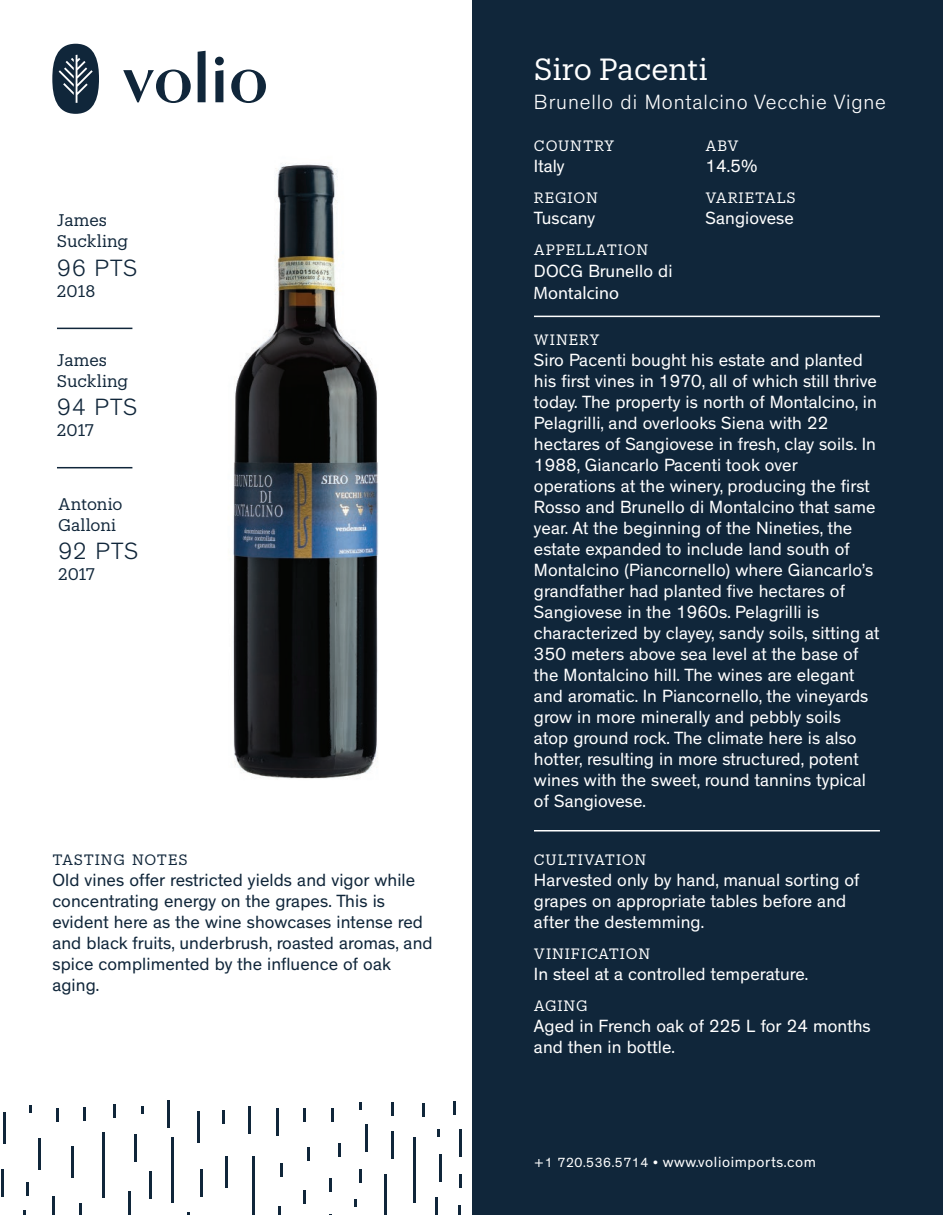
<style>
.page{position:relative;width:945px;height:1215px;background:#fff}
.page>*{position:absolute;margin:0;border:0;box-sizing:border-box;transform-origin:0 0}
.t1{font:30px "Produkt";letter-spacing:-.005em;color:#fff}
.t2{font:300 24px "Theinhardt";letter-spacing:.04em;color:#10263a}
.t3{font:300 21px "Theinhardt";letter-spacing:.04em;color:#fff}
.t4{font:18px/21px "Theinhardt";letter-spacing:.005em;color:#fff}
.t5{font:18px/21px "Theinhardt";letter-spacing:.005em;color:#10263a}
.t6{font:18px "Myriad Pro";color:#fff}
.t7{font:16.5px/21px "Produkt";color:#10263a}
.t8{font:15px "Theinhardt";letter-spacing:.04em;color:#fff}
.t9{font:14.7px "Produkt";letter-spacing:.06em;color:#fff}
.t10{font:14.7px "Produkt";letter-spacing:.045em;color:#10263a}
.s1{font-size:13.5px}
</style>
<div class="page">
<img style="left:57px;top:100px;width:322px;height:679px">
<div style="left:472px;top:0;width:471px;height:1215px;background:#10263a"></div>
<hr style="left:57px;top:328px;width:75px;height:1px;background:#10263a">
<svg style="left:52px;top:44px;width:47px;height:70px"></svg>
<svg style="left:198px;top:51px;width:8px;height:51px"></svg>
<svg style="left:215px;top:57px;width:9px;height:45px"></svg>
<svg style="left:123px;top:70px;width:68px;height:33px"></svg>
<svg style="left:231px;top:70px;width:35px;height:33px"></svg>
<hr style="left:276px;top:1109px;width:3px;height:27px;background:#10263a">
<hr style="left:248px;top:1106px;width:3px;height:27px;background:#10263a">
<hr style="left:1px;top:1170px;width:3px;height:27px;background:#10263a">
<hr style="left:128px;top:1191px;width:3px;height:24px;background:#10263a">
<hr style="left:439px;top:1154px;width:2px;height:27px;background:#10263a">
<hr style="left:200px;top:1169px;width:2px;height:27px;background:#10263a">
<hr style="left:168px;top:1100px;width:2px;height:27px;background:#10263a">
<hr style="left:134px;top:1134px;width:3px;height:27px;background:#10263a">
<hr style="left:391px;top:1132px;width:3px;height:27px;background:#10263a">
<hr style="left:459px;top:1129px;width:3px;height:27px;background:#10263a">
<hr style="left:149px;top:1171px;width:3px;height:27px;background:#10263a">
<hr style="left:365px;top:1124px;width:3px;height:27px;background:#10263a">
<hr style="left:252px;top:1156px;width:3px;height:59px;background:#10263a">
<svg style="left:435px;top:1197px;width:2px;height:18px"></svg>
<svg style="left:278px;top:1206px;width:2px;height:9px"></svg>
<hr style="left:172px;top:1137px;width:2px;height:66px;background:#10263a">
<hr style="left:384px;top:1174px;width:3px;height:41px;background:#10263a">
<hr style="left:52px;top:1196px;width:3px;height:19px;background:#10263a">
<svg style="left:458px;top:1206px;width:3px;height:9px"></svg>
<hr style="left:414px;top:1137px;width:2px;height:65px;background:#10263a">
<hr style="left:102px;top:1132px;width:3px;height:66px;background:#10263a">
<hr style="left:113px;top:1104px;width:3px;height:14px;background:#10263a">
<hr style="left:391px;top:1102px;width:3px;height:14px;background:#10263a">
<svg style="left:303px;top:1191px;width:3px;height:13px"></svg>
<svg style="left:79px;top:1203px;width:3px;height:12px"></svg>
<svg style="left:330px;top:1178px;width:2px;height:13px"></svg>
<svg style="left:359px;top:1169px;width:3px;height:13px"></svg>
<svg style="left:83px;top:1107px;width:3px;height:13px"></svg>
<svg style="left:338px;top:1144px;width:3px;height:13px"></svg>
<svg style="left:459px;top:1175px;width:3px;height:13px"></svg>
<svg style="left:281px;top:1163px;width:2px;height:14px"></svg>
<hr style="left:307px;top:1147px;width:3px;height:14px;background:#10263a">
<hr style="left:56px;top:1108px;width:3px;height:14px;background:#10263a">
<hr style="left:331px;top:1108px;width:3px;height:14px;background:#10263a">
<hr style="left:222px;top:1110px;width:3px;height:14px;background:#10263a">
<svg style="left:454px;top:1102px;width:2px;height:13px"></svg>
<hr style="left:26px;top:1182px;width:3px;height:14px;background:#10263a">
<svg style="left:422px;top:1104px;width:3px;height:13px"></svg>
<hr style="left:303px;top:1108px;width:3px;height:14px;background:#10263a">
<hr style="left:198px;top:1111px;width:2px;height:31px;background:#10263a">
<hr style="left:38px;top:1138px;width:3px;height:31px;background:#10263a">
<hr style="left:71px;top:1147px;width:2px;height:31px;background:#10263a">
<hr style="left:3px;top:1112px;width:3px;height:31px;background:#10263a">
<hr style="left:226px;top:1157px;width:2px;height:31px;background:#10263a">
<svg style="left:438px;top:1129px;width:2px;height:8px"></svg>
<svg style="left:354px;top:1199px;width:3px;height:8px"></svg>
<svg style="left:29px;top:1106px;width:3px;height:7px"></svg>
<svg style="left:141px;top:1106px;width:3px;height:7px"></svg>
<svg style="left:359px;top:1102px;width:3px;height:8px"></svg>
<hr style="left:534px;top:316px;width:346px;height:1px;background:#fff">
<hr style="left:534px;top:830px;width:346px;height:2px;background:#fff">
<hr style="left:57px;top:467px;width:75px;height:1px;background:#10263a">
<p class="t7" style="left:57px;top:209px;width:73px">James<br>Suckling</p>
<h2 class="t2" style="left:57px;top:254px;width:82px">96 PTS</h2>
<p class="t7" style="left:57px;top:279px;width:40px">2018</p>
<p class="t7" style="left:57px;top:349px;width:73px">James<br>Suckling</p>
<h2 class="t2" style="left:57px;top:393px;width:82px">94 PTS</h2>
<p class="t7" style="left:57px;top:419px;width:38px">2017</p>
<p class="t7" style="left:58px;top:492px;width:66px">Antonio<br>Galloni</p>
<h2 class="t2" style="left:58px;top:537px;width:82px">92 PTS</h2>
<p class="t7" style="left:58px;top:563px;width:38px">2017</p>
<p class="t10" style="left:52px;top:849px;width:137px">TASTING NOTES</p>
<p class="t5" style="left:52px;top:870px;width:382px">Old vines offer restricted yields and vigor while concentrating energy on the grapes. This is evident here as the wine showcases intense red and black fruits, underbrush, roasted aromas, and spice complimented by the influence of oak aging.</p>
<h1 class="t1" style="left:534px;top:49px;width:175px">Siro Pacenti</h1>
<p class="t3" style="left:534px;top:89px;width:354px">Brunello di Montalcino Vecchie Vigne</p>
<p class="t9" style="left:534px;top:135px;width:82px">COUNTRY</p>
<p class="t4" style="left:534px;top:156px;width:32px">Italy</p>
<p class="t9" style="left:534px;top:187px;width:66px">REGION</p>
<p class="t4" style="left:534px;top:208px;width:63px">Tuscany</p>
<p class="t9" style="left:534px;top:240px;width:116px">APPELLATION</p>
<p class="t4" style="left:534px;top:261px;width:140px">DOCG Brunello di</p>
<p class="t6" style="left:534px;top:282px;width:87px">Montalcino</p>
<p class="t9" style="left:705px;top:135px;width:35px">ABV</p>
<p class="t4" style="left:705px;top:156px;width:54px">14.5%</p>
<p class="t9" style="left:705px;top:187px;width:92px">VARIETALS</p>
<p class="t4" style="left:705px;top:208px;width:90px">Sangiovese</p>
<p class="t9" style="left:534px;top:329px;width:67px">WINERY</p>
<p class="t4" style="left:534px;top:350px;width:347px">Siro Pacenti bought his estate and planted his first vines in 1970, all of which still thrive today. The property is north of Montalcino, in Pelagrilli, and overlooks Siena with 22 hectares of Sangiovese in fresh, clay soils. In 1988, Giancarlo Pacenti took over operations at the winery, producing the first Rosso and Brunello di Montalcino that same year. At the beginning of the Nineties, the estate expanded to include land south of Montalcino (Piancornello) where Giancarlo’s grandfather had planted five hectares of Sangiovese in the 1960s. Pelagrilli is characterized by clayey, sandy soils, sitting at 350 meters above sea level at the base of the Montalcino hill. The wines are elegant and aromatic. In Piancornello, the vineyards grow in more minerally and pebbly soils atop ground rock. The climate here is also hotter, resulting in more structured, potent wines with the sweet, round tannins typical of Sangiovese.</p>
<p class="t9" style="left:534px;top:849px;width:114px">CULTIVATION</p>
<p class="t4" style="left:534px;top:870px;width:327px">Harvested only by hand, manual sorting of grapes on appropriate tables before and after the destemming.</p>
<p class="t9" style="left:534px;top:943px;width:118px">VINIFICATION</p>
<p class="t4" style="left:534px;top:964px;width:276px">In steel at a controlled temperature.</p>
<p class="t9" style="left:534px;top:995px;width:55px">AGING</p>
<p class="t4" style="left:534px;top:1016px;width:338px">Aged in French oak of 225 L for 24 months and then in bottle.</p>
<p class="t8" style="left:534px;top:1153px;width:284px"><span class="s1">+1 720.536.5714 •</span> www.volioimports.com</p>
</div>
